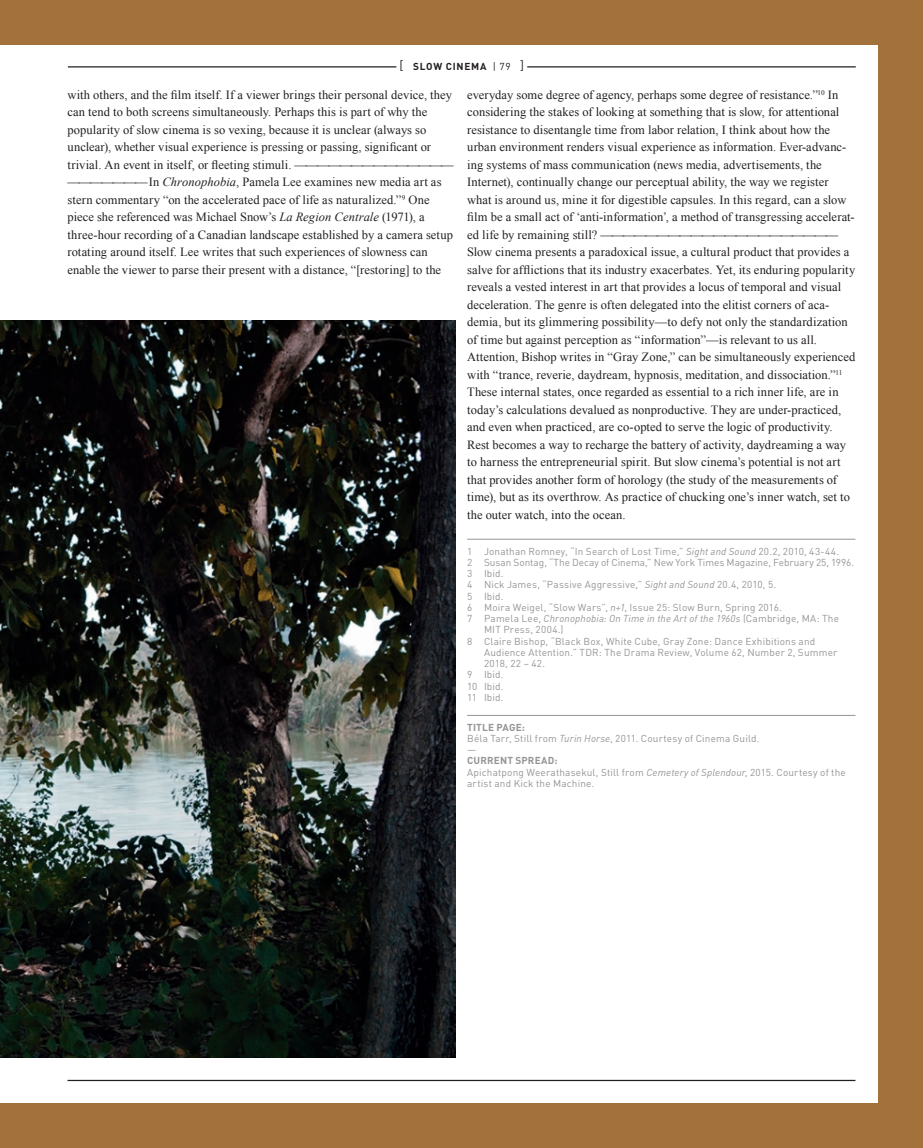
<style>
.page{position:relative;width:923px;height:1148px;background:#fff}
.page>*{position:absolute;margin:0;border:0;box-sizing:border-box;transform-origin:0 0}
.t1{font:12.5px/17.5px "Times New Roman";letter-spacing:.005em;color:#231f20}
.t2{font:10px/11.2px "DIN";letter-spacing:.015em;color:#939598}
.t3{font:10px "DIN";letter-spacing:-.005em;color:#939598}
.t4{font:italic 10px "DIN";letter-spacing:.015em;color:#939598}
.t5{font:700 10px "DIN Pro";letter-spacing:.075em;color:#231f20}
.s1{font-weight:400;font-size:12.5px}
.s2{font-weight:400}
.s3{font-style:italic}
.s4{font-style:normal}
.s5{font-weight:700}
</style>
<div class="page">
<div style="left:0;top:0;width:922px;height:1148px;background:#a3713c"></div>
<div style="left:0;top:45px;width:878px;height:1057px;background:#fff"></div>
<hr style="left:68px;top:1079px;width:787px;height:2px;background:#231f20">
<hr style="left:68px;top:66px;width:328px;height:1px;background:#231f20">
<hr style="left:527px;top:66px;width:328px;height:1px;background:#231f20">
<img style="left:0;top:320px;width:456px;height:737px">
<hr style="left:467px;top:539px;width:388px;height:1px;background:#939598">
<hr style="left:467px;top:715px;width:388px;height:1px;background:#939598">
<p class="t5" style="left:399px;top:59px;width:126px"><span class="s1">[</span> SLOW CINEMA <span class="s2">| 79</span> <span class="s1">]</span></p>
<p class="t1" style="left:67px;top:86px;width:387px">with others, and the film itself. If a viewer brings their personal device, they can tend to both screens simultaneously. Perhaps this is part of why the popularity of slow cinema is so vexing, because it is unclear (always so unclear), whether visual experience is pressing or passing, significant or trivial. An event in itself, or fleeting stimuli. —————————————— ——————— In <span class="s3">Chronophobia</span>, Pamela Lee examines new media art as stern commentary “on the accelerated pace of life as naturalized.”<sup>9</sup> One piece she referenced was Michael Snow’s <span class="s3">La Region Centrale</span> (1971), a three-hour recording of a Canadian landscape established by a camera setup rotating around itself. Lee writes that such experiences of slowness can enable the viewer to parse their present with a distance, “[restoring] to the</p>
<p class="t1" style="left:467px;top:86px;width:390px">everyday some degree of agency, perhaps some degree of resistance.”<sup>10</sup> In considering the stakes of looking at something that is slow, for attentional resistance to disentangle time from labor relation, I think about how the urban environment renders visual experience as information. Ever-advanc&shy;ing systems of mass communication (news media, advertisements, the Internet), continually change our perceptual ability, the way we register what is around us, mine it for digestible capsules. In this regard, can a slow film be a small act of ‘anti-information’, a method of transgressing accelerat&shy;ed life by remaining still? ————————————————————— Slow cinema presents a paradoxical issue, a cultural product that provides a salve for afflictions that its industry exacerbates. Yet, its enduring popularity reveals a vested interest in art that provides a locus of temporal and visual deceleration. The genre is often delegated into the elitist corners of aca&shy;demia, but its glimmering possibility—to defy not only the standardization of time but against perception as “information”—is relevant to us all.<br>Attention, Bishop writes in “Gray Zone,” can be simultaneously experienced with “trance, reverie, daydream, hypnosis, meditation, and dissociation.”<sup>11<br></sup>These internal states, once regarded as essential to a rich inner life, are in today’s calculations devalued as nonproductive. They are under-practiced, and even when practiced, are co-opted to serve the logic of productivity.<br>Rest becomes a way to recharge the battery of activity, daydreaming a way to harness the entrepreneurial spirit. But slow cinema’s potential is not art that provides another form of horology (the study of the measurements of time), but as its overthrow. As practice of chucking one’s inner watch, set to the outer watch, into the ocean.</p>
<p class="t2" style="left:467px;top:545px;width:373px">1 Jonathan Romney, “In Search of Lost Time,” <span class="s3">Sight and Sound</span> 20.2, 2010, 43-44.</p>
<p class="t3" style="left:467px;top:556px;width:388px">2 Susan Sontag, “The Decay of Cinema,” New York Times Magazine, February 25, 1996.</p>
<p class="t2" style="left:467px;top:567px;width:38px">3 Ibid.</p>
<p class="t2" style="left:467px;top:579px;width:310px">4 Nick James, “Passive Aggressive,” <span class="s3">Sight and Sound</span> 20.4, 2010, 5.</p>
<p class="t2" style="left:467px;top:590px;width:38px">5 Ibid.</p>
<p class="t2" style="left:467px;top:601px;width:316px">6 Moira Weigel, “Slow Wars”, <span class="s3">n+1</span>, Issue 25: Slow Burn, Spring 2016.</p>
<p class="t4" style="left:467px;top:612px;width:373px"><span class="s4">7 Pamela Lee,</span> Chronophobia: On Time in the Art of the 1960s <span class="s4">(Cambridge, MA: The</span></p>
<p class="t2" style="left:484px;top:624px;width:81px">MIT Press, 2004.)</p>
<p class="t2" style="left:467px;top:635px;width:349px">8 Claire Bishop, “Black Box, White Cube, Gray Zone: Dance Exhibitions and</p>
<p class="t2" style="left:484px;top:646px;width:355px">Audience Attention.” TDR: The Drama Review, Volume 62, Number 2, Summer</p>
<p class="t2" style="left:484px;top:657px;width:63px">2018, 22 – 42.</p>
<p class="t2" style="left:467px;top:669px;width:38px">9 Ibid.</p>
<p class="t2" style="left:467px;top:680px;width:38px">10 Ibid.</p>
<p class="t2" style="left:467px;top:691px;width:38px">11 Ibid.</p>
<p class="t2" style="left:467px;top:721px;width:294px"><span class="s5">TITLE PAGE:<br></span>Béla Tarr, Still from <span class="s3">Turin Horse</span>, 2011. Courtesy of Cinema Guild. —</p>
<p class="t2" style="left:467px;top:755px;width:380px"><span class="s5">CURRENT SPREAD:<br></span>Apichatpong Weerathasekul, Still from <span class="s3">Cemetery of Splendour</span>, 2015. Courtesy of the artist and Kick the Machine.</p>
</div>
